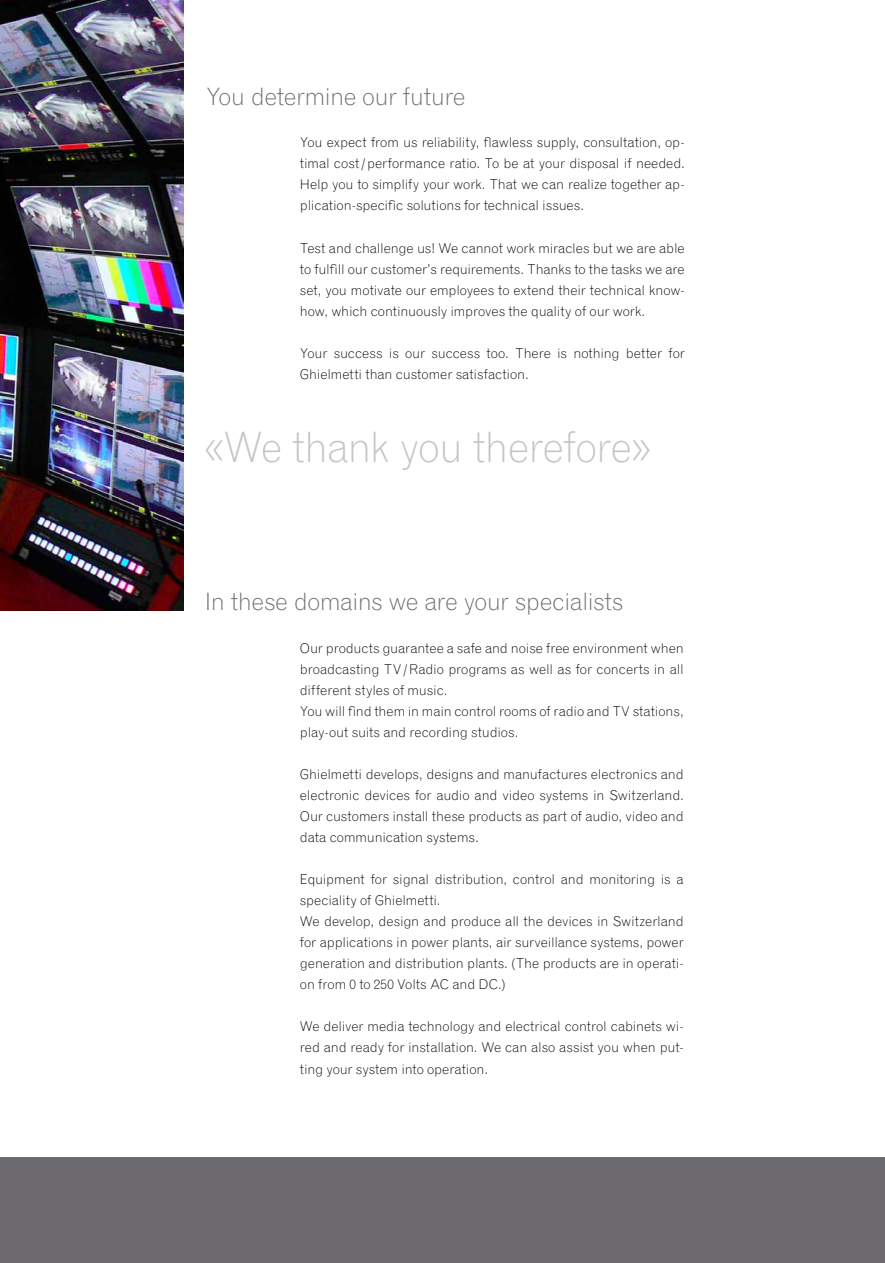
<style>
.page{position:relative;width:885px;height:1263px;background:#fff}
.page>*{position:absolute;margin:0;border:0;box-sizing:border-box;transform-origin:0 0}
.t1{font:300 42px "Grotesque MT Std";letter-spacing:-.025em;color:#c3c5c8}
.t2{font:300 24px "Grotesque MT Std";letter-spacing:-.025em;color:#6d6a70}
.t3{font:300 13.5px/21px "Grotesque MT Std";letter-spacing:-.01em;color:#000;text-align:justify}
</style>
<div class="page">
<div style="left:0;top:1158px;width:884px;height:105px;background:#6d6a70"></div>
<img style="left:0;top:0;width:183px;height:611px">
<h2 class="t2" style="left:206px;top:82px;width:261px">You determine our future</h2>
<p class="t3" style="left:300px;top:132px;width:386px">You expect from us reliability, flawless supply, consultation, op&shy;timal cost/performance ratio. To be at your disposal if needed.<br>Help you to simplify your work. That we can realize together ap&shy;plication-specific solutions for technical issues.</p>
<p class="t3" style="left:300px;top:237px;width:386px">Test and challenge us! We cannot work miracles but we are able to fulfill our customer’s requirements. Thanks to the tasks we are set, you motivate our employees to extend their technical know&shy;how, which continuously improves the quality of our work.</p>
<p class="t3" style="left:300px;top:343px;width:386px">Your success is our success too. There is nothing better for<br>Ghielmetti than customer satisfaction.</p>
<h1 class="t1" style="left:204px;top:422px;width:448px">«We thank you therefore»</h1>
<h2 class="t2" style="left:205px;top:587px;width:420px">In these domains we are your specialists</h2>
<p class="t3" style="left:300px;top:637px;width:385px;text-align:left">Our products guarantee a safe and noise free environment when broadcasting TV/Radio programs as well as for concerts in all different styles of music.<br>You will find them in main control rooms of radio and TV stations, play-out suits and recording studios.</p>
<p class="t3" style="left:300px;top:763px;width:385px">Ghielmetti develops, designs and manufactures electronics and electronic devices for audio and video systems in Switzerland.<br>Our customers install these products as part of audio, video and data communication systems.</p>
<p class="t3" style="left:300px;top:869px;width:385px;text-align:left">Equipment for signal distribution, control and monitoring is a speciality of Ghielmetti.<br>We develop, design and produce all the devices in Switzerland for applications in power plants, air surveillance systems, power generation and distribution plants. (The products are in operati&shy;on from 0 to 250 Volts AC and DC.)</p>
<p class="t3" style="left:300px;top:1016px;width:385px">We deliver media technology and electrical control cabinets wi&shy;red and ready for installation. We can also assist you when put&shy;ting your system into operation.</p>
</div>
